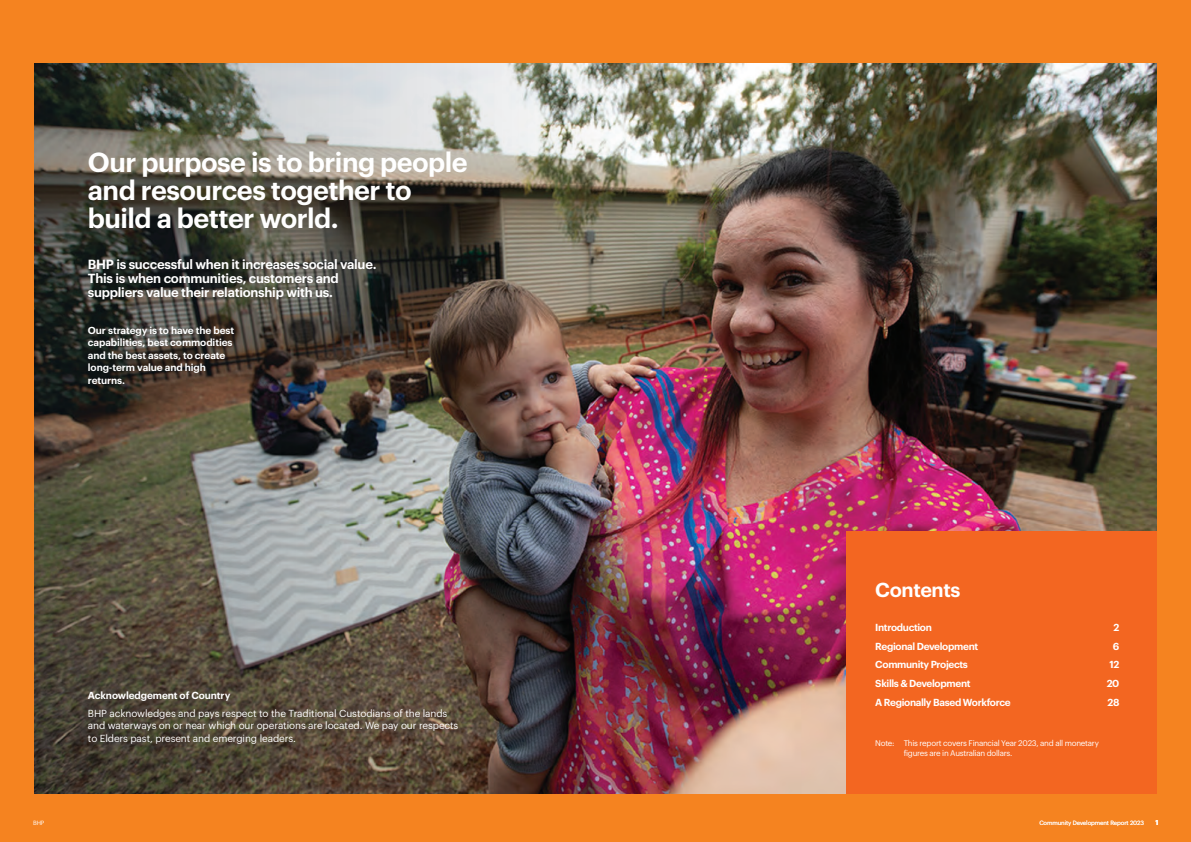
<style>
.page{position:relative;width:1191px;height:842px;background:#f58320}
.page>*{position:absolute;margin:0;border:0;box-sizing:border-box;transform-origin:0 0}
.Thermatic_Quote{font:600 27px/28px "Graphik";letter-spacing:-.02em;color:#fff}
.t1{font:600 19.8px "Graphik";letter-spacing:-.02em;color:#fff}
.Pull_Quote_White_Medium{font:600 13px/14px "Graphik";letter-spacing:-.02em;color:#fff}
.Body_White{font:10px/12.5px "Graphik";letter-spacing:-.01em;color:#fff}
.Body_White-2{font:600 10px/12.5px "Graphik";letter-spacing:-.01em;color:#fff}
.Body{font:600 10px "Graphik";letter-spacing:-.035em;color:#fff}
.Body-2{font:8px/10.2px "Graphik";letter-spacing:-.03em;color:#fff}
.t2{font:600 7px "Graphik";color:#fff}
.t3{font:6px "Graphik";letter-spacing:-.02em;color:#fff}
</style>
<div class="page">
<img style="left:639px;top:63px;width:518px;height:731px">
<img style="left:34px;top:63px;width:605px;height:731px">
<div style="left:846px;top:531px;width:311px;height:263px;background:#f36621"></div>
<p class="Thermatic_Quote" style="left:88px;top:146px;width:381px">Our purpose is to bring people and resources together to build a better world.</p>
<p class="Pull_Quote_White_Medium" style="left:88px;top:256px;width:290px">BHP is successful when it increases social value.<br>This is when communities, customers and suppliers value their relationship with us.</p>
<p class="Body_White-2" style="left:88px;top:323px;width:148px">Our strategy is to have the best capabilities, best commodities and the best assets, to create long-term value and high returns.</p>
<p class="Body_White-2" style="left:88px;top:688px;width:144px">Acknowledgement of Country</p>
<p class="Body_White" style="left:88px;top:706px;width:372px">BHP acknowledges and pays respect to the Traditional Custodians of the lands and waterways on or near which our operations are located. We pay our respects to Elders past, present and emerging leaders.</p>
<p class="t1" style="left:875px;top:574px;width:87px">Contents</p>
<p class="Body" style="left:875px;top:620px;width:58px">Introduction</p>
<p class="Body" style="left:1113px;top:620px;width:7px">2</p>
<p class="Body" style="left:875px;top:638px;width:104px">Regional Development</p>
<p class="Body" style="left:1112px;top:638px;width:8px">6</p>
<p class="Body" style="left:875px;top:657px;width:94px">Community Projects</p>
<p class="Body" style="left:1109px;top:657px;width:11px">12</p>
<p class="Body" style="left:875px;top:676px;width:97px">Skills &amp; Development</p>
<p class="Body" style="left:1106px;top:676px;width:14px">20</p>
<p class="Body" style="left:875px;top:695px;width:137px">A Regionally Based Workforce</p>
<p class="Body" style="left:1107px;top:695px;width:13px">28</p>
<p class="Body-2" style="left:903px;top:737px;width:197px;text-indent:-28px">Note: This report covers Financial Year 2023, and all monetary figures are in Australian dollars.</p>
<p class="t3" style="left:33px;top:818px;width:13px">BHP</p>
<p class="t3" style="left:1039px;top:819px;width:106px">Community Development Report 2023</p>
<p class="t2" style="left:1155px;top:817px;width:5px">1</p>
</div>
